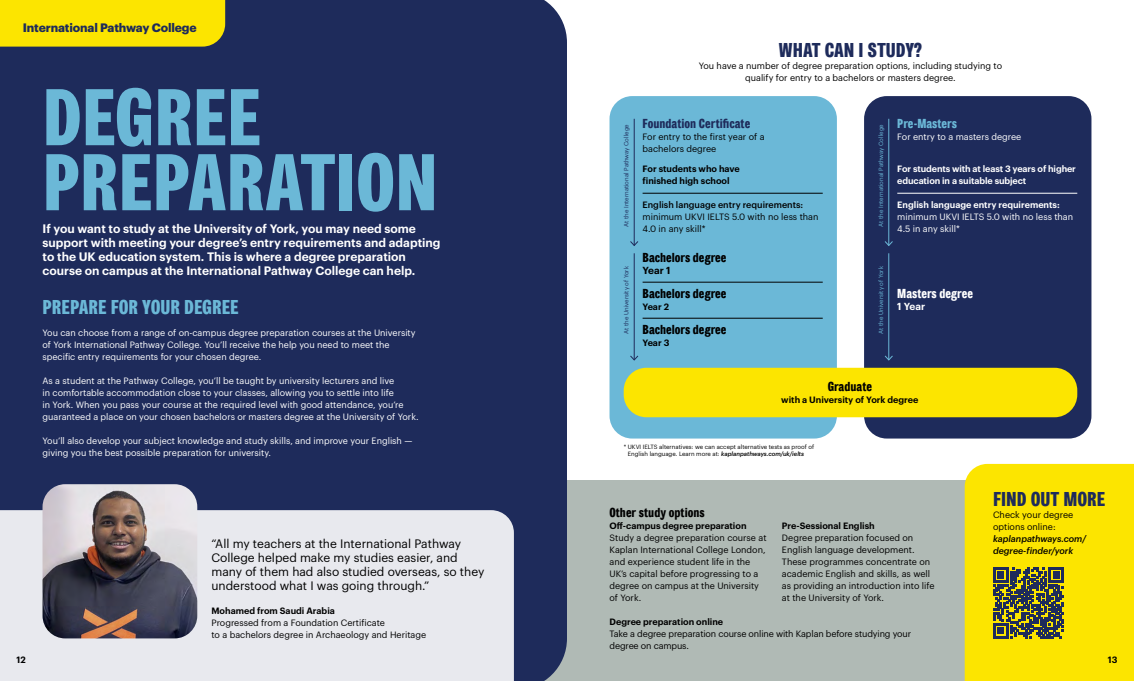
<style>
.page{position:relative;width:1134px;height:681px;background:#fff}
.page>*{position:absolute;margin:0;border:0;box-sizing:border-box;transform-origin:0 0}
.Large_Title__PUA{font:600 condensed 80px/65px "York Grot";color:#6bb8d7}
.Sub-Title__PAU{font:600 condensed 20px "York Grot";color:#1e2b5b}
.Sub-Title__PAU-2{font:600 condensed 20px "York Grot";color:#6bb8d7}
.Large_Heading__PUA{font:600 condensed 13px "York Grot";color:#000}
.Large_Heading__PUA-2{font:600 condensed 13px "York Grot";color:#1e2b5b}
.Large_Heading__PA{font:600 condensed 13px "York Grot";color:#000}
.Large_Heading__NUA{font:600 condensed 13px "York Grot";color:#fff}
.Large_Heading__PUA-3{font:600 condensed 13px "York Grot";color:#6bb8d7}
.Standfirst__NUA{font:600 12px/14px "Graphik";color:#fff}
.Testimonial_Quote_PUA{font:12px/14px "Graphik";color:#000}
.Large_Heading__PUA-4{font:700 12px "Graphik";letter-spacing:-.01em;color:#1e2b5b}
.Medium_Heading__PUA{font:600 10px "Graphik";color:#000}
.Medium_Heading__NUA{font:600 10px "Graphik";color:#fff}
.Body__NA{font:9px/12px "Graphik";color:#fff}
.Small_Heading__PA{font:9px/12px "Graphik";color:#000}
.Body__PUA{font:9px/12px "Graphik";color:#000}
.Body__NUA{font:9px/12px "Graphik";color:#fff}
.Testimonial_Info_PUA{font:9px/12px "Graphik";color:#000}
.Small_Heading__PUA{font:600 9px/12px "Graphik";color:#000}
.Small_Heading__PA-2{font:600 9px "Graphik";color:#000}
.Small_Heading__NUA{font:600 9px/12px "Graphik";letter-spacing:-.01em;color:#fff}
.URL__PUA{font:italic 500 9px/12px "Graphik";color:#000}
.Testimonial_Info_PUA-2{font:600 9px "Graphik";color:#000}
.Footnote__PUA{font:6px/7.2px "Graphik";color:#000}
.Footnote__PUA-2{font:6px "Graphik";color:#1e2b5b}
.Footnote__NUA{font:6px "Graphik";color:#6bb8d7}
.s1{font-weight:500}
.s2{font-weight:600}
.s3{font-weight:500;font-style:italic}
</style>
<div class="page">
<div style="left:514px;top:480px;width:620px;height:200px;background:#b0bab5"></div>
<div style="left:0;top:0;width:567px;height:680px;background:#1e2b5b"></div>
<div style="left:0;top:510px;width:514px;height:170px;background:#e8e9ee"></div>
<div style="left:609px;top:96px;width:228px;height:342px;background:#6bb8d7;border-radius:23px"></div>
<div style="left:864px;top:96px;width:227px;height:342px;background:#1e2b5b;border-radius:23px"></div>
<div style="left:965px;top:463px;width:169px;height:217px;background:#fce500"></div>
<img style="left:43px;top:484px;width:154px;height:154px">
<svg style="left:993px;top:567px;width:71px;height:71px;background:#5f623f"></svg>
<hr style="left:643px;top:193px;width:180px;height:1px;background:#000">
<hr style="left:897px;top:193px;width:180px;height:1px;background:#fff">
<hr style="left:634px;top:119px;width:1px;height:126px;background:#1e2b5b">
<svg style="left:630px;top:240px;width:9px;height:6px"></svg>
<div style="left:624px;top:367px;width:453px;height:50px;background:#fce500;border-radius:23px"></div>
<hr style="left:643px;top:282px;width:180px;height:1px;background:#000">
<hr style="left:643px;top:318px;width:180px;height:1px;background:#000">
<hr style="left:634px;top:253px;width:1px;height:107px;background:#1e2b5b">
<svg style="left:630px;top:354px;width:9px;height:7px"></svg>
<hr style="left:888px;top:253px;width:1px;height:107px;background:#6bb8d7">
<svg style="left:884px;top:354px;width:9px;height:7px"></svg>
<hr style="left:888px;top:119px;width:1px;height:126px;background:#6bb8d7">
<svg style="left:884px;top:240px;width:9px;height:6px"></svg>
<div style="left:0;top:0;width:225px;height:47px;background:#fce500"></div>
<p class="Large_Heading__PUA-4" style="left:23px;top:19px;width:176px">International Pathway College</p>
<p class="Large_Title__PUA" style="left:43px;top:89px;width:397px">DEGREE<br>PREPARATION</p>
<p class="Standfirst__NUA" style="left:43px;top:220px;width:399px">If you want to study at the University of York, you may need some support with meeting your degree’s entry requirements and adapting to the UK education system. This is where a degree preparation course on campus at the International Pathway College can help.</p>
<p class="Sub-Title__PAU-2" style="left:43px;top:296px;width:198px">PREPARE FOR YOUR DEGREE</p>
<p class="Body__NA" style="left:43px;top:326px;width:375px">You can choose from a range of on-campus degree preparation courses at the University of York International Pathway College. You’ll receive the help you need to meet the specific entry requirements for your chosen degree.</p>
<p class="Body__NA" style="left:43px;top:374px;width:377px">As a student at the Pathway College, you’ll be taught by university lecturers and live<br>in comfortable accommodation close to your classes, allowing you to settle into life<br>in York. When you pass your course at the required level with good attendance, you’re guaranteed a place on your chosen bachelors or masters degree at the University of York.</p>
<p class="Body__NA" style="left:43px;top:434px;width:371px">You’ll also develop your subject knowledge and study skills, and improve your English — giving you the best possible preparation for university.</p>
<p class="Testimonial_Quote_PUA" style="left:211px;top:535px;width:274px">“All my teachers at the International Pathway College helped make my studies easier, and many of them had also studied overseas, so they understood what I was going through.”</p>
<p class="Testimonial_Info_PUA-2" style="left:211px;top:604px;width:125px">Mohamed from Saudi Arabia</p>
<p class="Testimonial_Info_PUA" style="left:211px;top:616px;width:216px">Progressed from a Foundation Certificate<br>to a bachelors degree in Archaeology and Heritage</p>
<p class="Sub-Title__PAU" style="left:779px;top:38px;width:145px">WHAT CAN I STUDY?</p>
<p class="Body__PUA" style="left:699px;top:59px;width:305px;text-align:center">You have a number of degree preparation options, including studying to qualify for entry to a bachelors or masters degree.</p>
<p class="Footnote__PUA-2" style="left:622px;top:226px;width:104px;rotate:-90deg">At the International Pathway College</p>
<p class="Large_Heading__PUA-2" style="left:643px;top:116px;width:109px">Foundation Certificate</p>
<p class="Body__PUA" style="left:643px;top:130px;width:123px">For entry to the first year of a bachelors degree</p>
<p class="Small_Heading__PUA" style="left:643px;top:162px;width:99px">For students who have finished high school</p>
<p class="Body__PUA" style="left:643px;top:198px;width:177px"><span class="s1">English language entry requirements: </span>minimum UKVI IELTS 5.0 with no less than<br>4.0 in any skill*</p>
<p class="Footnote__NUA" style="left:876px;top:226px;width:104px;rotate:-90deg">At the International Pathway College</p>
<p class="Large_Heading__PUA-3" style="left:897px;top:116px;width:61px">Pre-Masters</p>
<p class="Body__NUA" style="left:897px;top:130px;width:125px">For entry to a masters degree</p>
<p class="Small_Heading__NUA" style="left:897px;top:162px;width:180px">For students with at least 3 years of higher education in a suitable subject</p>
<p class="Body__NUA" style="left:897px;top:198px;width:177px"><span class="s2">English language entry requirements: </span>minimum UKVI IELTS 5.0 with no less than<br>4.5 in any skill*</p>
<p class="Large_Heading__PUA" style="left:643px;top:250px;width:85px">Bachelors degree</p>
<p class="Medium_Heading__PUA" style="left:643px;top:263px;width:29px">Year 1</p>
<p class="Large_Heading__PUA" style="left:643px;top:286px;width:85px">Bachelors degree</p>
<p class="Small_Heading__PUA" style="left:643px;top:300px;width:28px">Year 2</p>
<p class="Large_Heading__PUA" style="left:643px;top:322px;width:85px">Bachelors degree</p>
<p class="Small_Heading__PUA" style="left:643px;top:336px;width:28px">Year 3</p>
<p class="Footnote__PUA-2" style="left:622px;top:333px;width:69px;rotate:-90deg">At the University of York</p>
<p class="Footnote__NUA" style="left:876px;top:333px;width:69px;rotate:-90deg">At the University of York</p>
<p class="Large_Heading__NUA" style="left:897px;top:286px;width:77px">Masters degree</p>
<p class="Medium_Heading__NUA" style="left:897px;top:299px;width:29px">1 Year</p>
<p class="Large_Heading__PUA" style="left:828px;top:379px;width:46px">Graduate</p>
<p class="Small_Heading__PUA" style="left:781px;top:393px;width:139px">with a University of York degree</p>
<p class="Footnote__PUA" style="left:628px;top:443px;width:188px;text-indent:-4px">* UKVI IELTS alternatives: we can accept alternative tests as proof of<br>English language. Learn more at: <span class="s3">kaplanpathways.com/uk/ielts</span></p>
<p class="Large_Heading__PA" style="left:609px;top:504px;width:97px">Other study options</p>
<p class="Small_Heading__PA-2" style="left:609px;top:518px;width:139px">Off-campus degree preparation</p>
<p class="Small_Heading__PA" style="left:609px;top:530px;width:158px">Study a degree preparation course at<br>Kaplan International College London, and experience student life in the<br>UK’s capital before progressing to a degree on campus at the University of York.</p>
<p class="Small_Heading__PA-2" style="left:782px;top:518px;width:94px">Pre-Sessional English</p>
<p class="Small_Heading__PA" style="left:782px;top:530px;width:154px">Degree preparation focused on<br>English language development.<br>These programmes concentrate on academic English and skills, as well as providing an introduction into life at the University of York.</p>
<p class="Small_Heading__PA-2" style="left:609px;top:614px;width:115px">Degree preparation online</p>
<p class="Small_Heading__PA" style="left:609px;top:626px;width:303px">Take a degree preparation course online with Kaplan before studying your degree on campus.</p>
<p class="Sub-Title__PAU" style="left:993px;top:487px;width:114px">FIND OUT MORE</p>
<p class="Body__PUA" style="left:993px;top:508px;width:82px">Check your degree options online:</p>
<p class="URL__PUA" style="left:993px;top:532px;width:95px">kaplanpathways.com/ degree-finder/york</p>
<p class="Small_Heading__PUA" style="left:17px;top:653px;width:11px">12</p>
<p class="Small_Heading__PUA" style="left:1108px;top:653px;width:11px">13</p>
</div>
